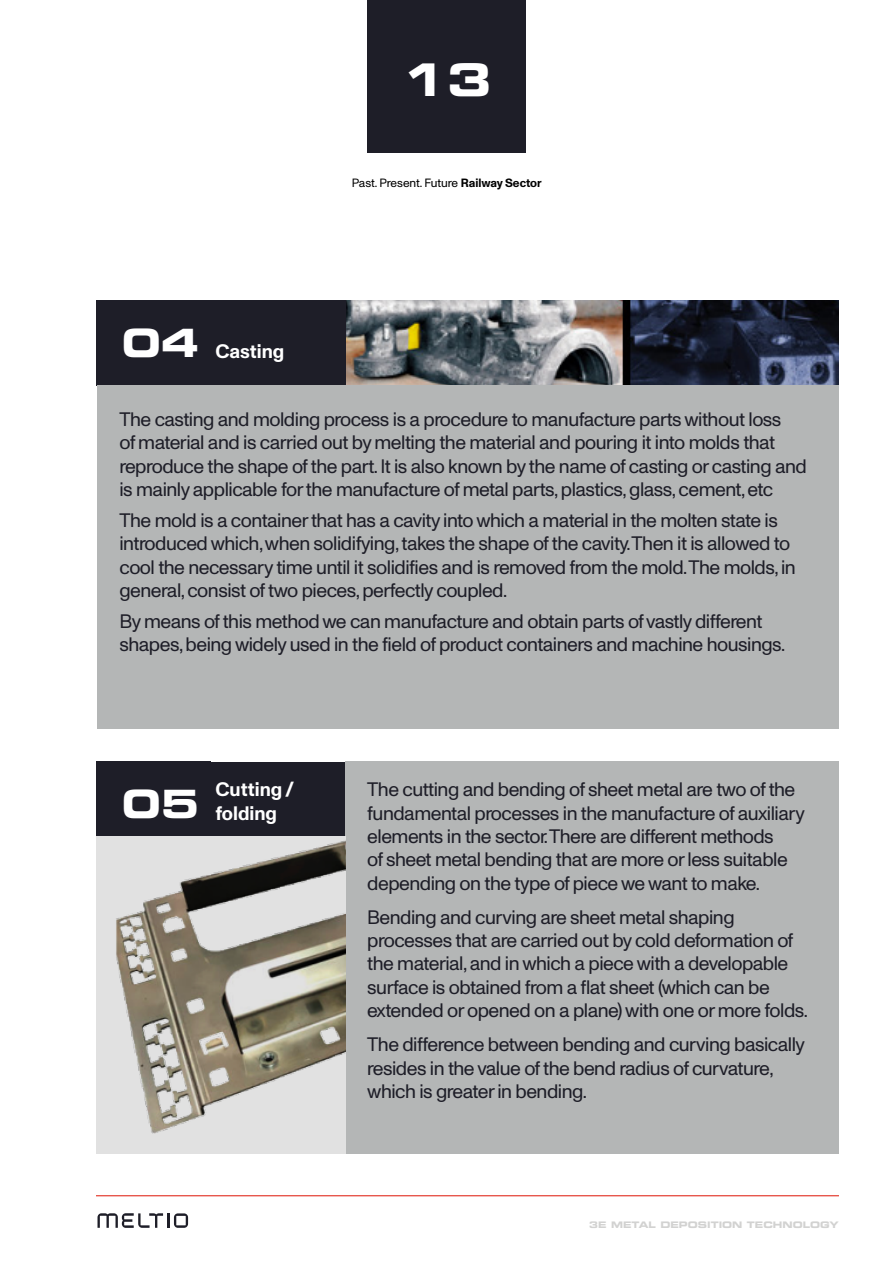
<style>
.page{position:relative;width:893px;height:1263px;background:#fff}
.page>*{position:absolute;margin:0;border:0;box-sizing:border-box;transform-origin:0 0}
.t1{font:45px "Eurostile LT Std Bold Ex 2";color:#fff}
.t2{font:39px "Eurostile LT Std Bold Ex 2";color:#fff}
.t3{font:19.5px/23.4px "Monument Grotesk";letter-spacing:-.025em;color:#1e1e28}
.t4{font:700 19.5px/23.4px "Monument Grotesk";color:#fff}
.t5{font:12px "Monument Grotesk";color:#000}
.t6{font:9px "Eurostile LT Std Bold Ex 2";color:#d2d2d1}
.s1{font-family:"Eurostile LT Std Bold Ex 2";font-weight:400;font-size:39px}
.s2{font-weight:700}
</style>
<div class="page">
<div style="left:367px;top:0;width:159px;height:153px;background:#1e1e28"></div>
<hr style="left:96px;top:1195px;width:743px;height:1px;background:#e02314">
<svg style="left:97px;top:1213px;width:91px;height:15px"></svg>
<img style="left:346px;top:300px;width:493px;height:86px">
<div style="left:96px;top:300px;width:250px;height:86px;background:#1e1e28"></div>
<div style="left:98px;top:386px;width:741px;height:343px;background:#b4b6b6"></div>
<div style="left:96px;top:761px;width:250px;height:219px;background:#1e1e28"></div>
<div style="left:346px;top:761px;width:493px;height:393px;background:#b4b6b6"></div>
<div style="left:96px;top:836px;width:250px;height:318px;background:#e1e1e1"></div>
<img style="left:116px;top:840px;width:230px;height:293px">
<h1 class="t1" style="left:401px;top:48px;width:92px">13</h1>
<p class="t4" style="left:122px;top:338px;width:164px"><span class="s1">04</span> Casting</p>
<p class="t5" style="left:352px;top:174px;width:191px">Past. Present. Future <span class="s2">Railway Sector</span></p>
<p class="t3" style="left:119px;top:406px;width:689px">The casting and molding process is a procedure to manufacture parts without loss<br>of material and is carried out by melting the material and pouring it into molds that reproduce the shape of the part. It is also known by the name of casting or casting and is mainly applicable for the manufacture of metal parts, plastics, glass, cement, etc</p>
<p class="t3" style="left:119px;top:507px;width:678px">The mold is a container that has a cavity into which a material in the molten state is introduced which, when solidifying, takes the shape of the cavity.Then it is allowed to cool the necessary time until it solidifies and is removed from the mold.The molds, in general, consist of two pieces, perfectly coupled.</p>
<p class="t3" style="left:119px;top:608px;width:667px">By means of this method we can manufacture and obtain parts of vastly different shapes, being widely used in the field of product containers and machine housings.</p>
<h2 class="t2" style="left:122px;top:776px;width:79px">05</h2>
<p class="t4" style="left:215px;top:777px;width:80px">Cutting / folding</p>
<p class="t3" style="left:367px;top:777px;width:439px">The cutting and bending of sheet metal are two of the fundamental processes in the manufacture of auxiliary elements in the sector.There are different methods<br>of sheet metal bending that are more or less suitable depending on the type of piece we want to make.</p>
<p class="t3" style="left:367px;top:904px;width:442px">Bending and curving are sheet metal shaping processes that are carried out by cold deformation of the material, and in which a piece with a developable surface is obtained from a flat sheet (which can be extended or opened on a plane) with one or more folds.</p>
<p class="t3" style="left:367px;top:1032px;width:439px">The difference between bending and curving basically resides in the value of the bend radius of curvature, which is greater in bending.</p>
<p class="t6" style="left:589px;top:1218px;width:251px">3E METAL DEPOSITION TECHNOLOGY</p>
</div>
